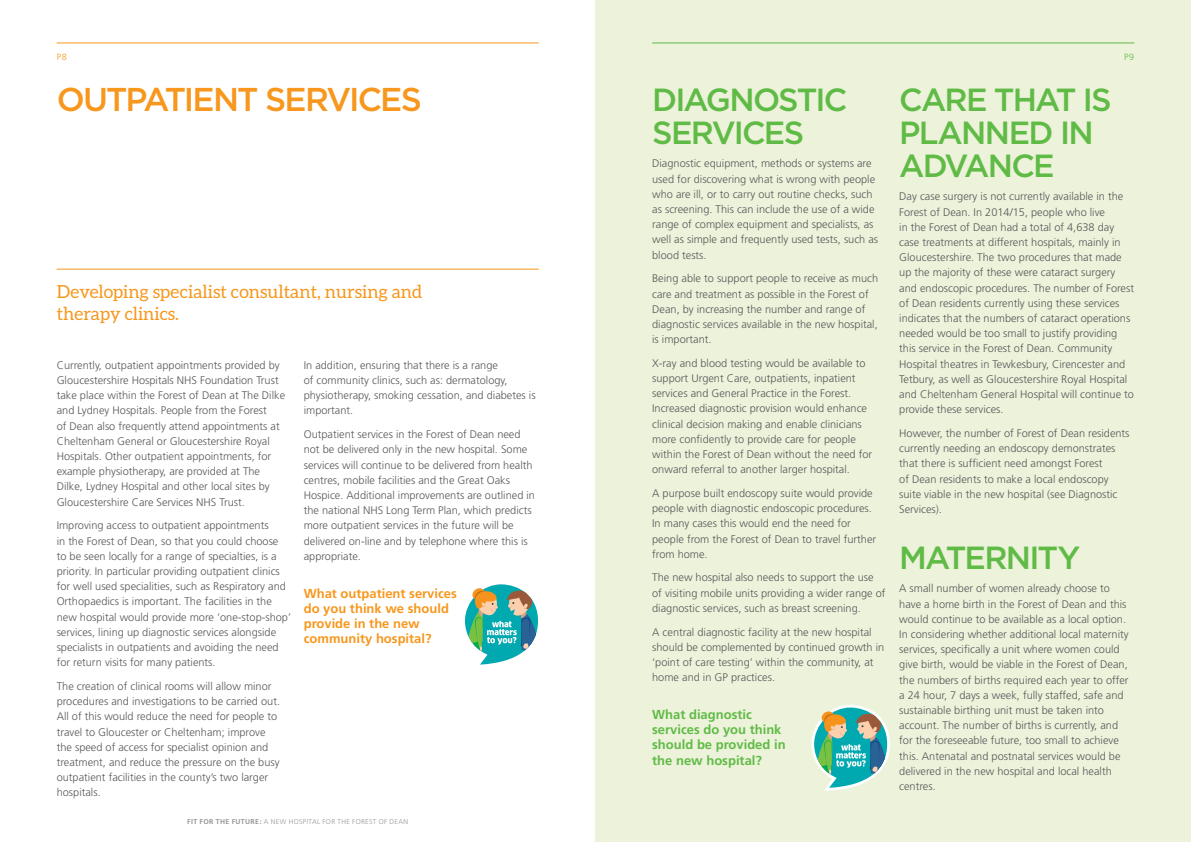
<style>
.page{position:relative;width:1191px;height:842px;background:#fff}
.page>*{position:absolute;margin:0;border:0;box-sizing:border-box;transform-origin:0 0}
.t1{font:500 33px "Gotham";letter-spacing:-.06em;color:#f7971d}
.t2{font:500 32px/33px "Gotham";letter-spacing:-.055em;color:#60bb46}
.t3{font:18px/21.6px "Aleo";color:#f7971d}
.t4{font:700 13px/15.2px "Frutiger";color:#f7971d}
.t5{font:700 13px/15.2px "Frutiger";color:#60bb46}
.t6{font:300 11px/15.2px "Frutiger";color:#57585a}
.t7{font:300 9px "Frutiger";color:#f7971d}
.t8{font:300 9px "Frutiger";color:#60bb46}
.t9{font:300 7px "Frutiger";letter-spacing:.05em;color:#939598}
.s1{font-weight:700}
</style>
<div class="page">
<div style="left:595px;top:0;width:596px;height:842px;background:#edf2db"></div>
<hr style="left:652px;top:43px;width:482px;height:1px;background:#60bb46">
<hr style="left:57px;top:43px;width:482px;height:1px;background:#f7971d">
<hr style="left:57px;top:269px;width:482px;height:1px;background:#f7971d">
<svg style="left:465px;top:584px;width:73px;height:81px"></svg>
<svg style="left:811px;top:705px;width:78px;height:85px"></svg>
<p class="t7" style="left:57px;top:52px;width:12px">P8</p>
<p class="t8" style="left:1124px;top:52px;width:12px">P9</p>
<h1 class="t1" style="left:57px;top:78px;width:366px">OUTPATIENT SERVICES</h1>
<h2 class="t2" style="left:652px;top:82px;width:197px">DIAGNOSTIC<br>SERVICES</h2>
<p class="t6" style="left:652px;top:156px;width:227px">Diagnostic equipment, methods or systems are used for discovering what is wrong with people who are ill, or to carry out routine checks, such as screening. This can include the use of a wide range of complex equipment and specialists, as well as simple and frequently used tests, such as blood tests.</p>
<p class="t6" style="left:652px;top:271px;width:227px">Being able to support people to receive as much care and treatment as possible in the Forest of Dean, by increasing the number and range of diagnostic services available in the new hospital, is important.</p>
<p class="t6" style="left:652px;top:355px;width:221px">X-ray and blood testing would be available to support Urgent Care, outpatients, inpatient services and General Practice in the Forest.<br>Increased diagnostic provision would enhance clinical decision making and enable clinicians more confidently to provide care for people within the Forest of Dean without the need for onward referral to another larger hospital.</p>
<p class="t6" style="left:652px;top:485px;width:225px">A purpose built endoscopy suite would provide people with diagnostic endoscopic procedures.<br>In many cases this would end the need for people from the Forest of Dean to travel further from home.</p>
<p class="t6" style="left:652px;top:570px;width:235px">The new hospital also needs to support the use of visiting mobile units providing a wider range of diagnostic services, such as breast screening.</p>
<p class="t6" style="left:652px;top:624px;width:234px">A central diagnostic facility at the new hospital should be complemented by continued growth in ‘point of care testing’ within the community, at home and in GP practices.</p>
<p class="t5" style="left:652px;top:707px;width:135px">What diagnostic services do you think should be provided in the new hospital?</p>
<h2 class="t2" style="left:899px;top:82px;width:214px">CARE THAT IS<br>PLANNED IN<br>ADVANCE</h2>
<p class="t6" style="left:899px;top:189px;width:236px">Day case surgery is not currently available in the Forest of Dean. In 2014/15, people who live<br>in the Forest of Dean had a total of 4,638 day case treatments at different hospitals, mainly in Gloucestershire. The two procedures that made up the majority of these were cataract surgery and endoscopic procedures. The number of Forest of Dean residents currently using these services indicates that the numbers of cataract operations needed would be too small to justify providing this service in the Forest of Dean. Community Hospital theatres in Tewkesbury, Cirencester and Tetbury, as well as Gloucestershire Royal Hospital and Cheltenham General Hospital will continue to provide these services.</p>
<p class="t6" style="left:899px;top:425px;width:232px">However, the number of Forest of Dean residents currently needing an endoscopy demonstrates that there is sufficient need amongst Forest<br>of Dean residents to make a local endoscopy suite viable in the new hospital (see Diagnostic Services).</p>
<h2 class="t2" style="left:899px;top:540px;width:183px">MATERNITY</h2>
<p class="t6" style="left:899px;top:581px;width:231px">A small number of women already choose to have a home birth in the Forest of Dean and this would continue to be available as a local option.<br>In considering whether additional local maternity services, specifically a unit where women could give birth, would be viable in the Forest of Dean, the numbers of births required each year to offer a 24 hour, 7 days a week, fully staffed, safe and sustainable birthing unit must be taken into account. The number of births is currently, and for the foreseeable future, too small to achieve this. Antenatal and postnatal services would be delivered in the new hospital and local health centres.</p>
<h3 class="t3" style="left:57px;top:281px;width:367px">Developing specialist consultant, nursing and therapy clinics.</h3>
<p class="t6" style="left:57px;top:357px;width:230px">Currently, outpatient appointments provided by Gloucestershire Hospitals NHS Foundation Trust take place within the Forest of Dean at The Dilke and Lydney Hospitals. People from the Forest<br>of Dean also frequently attend appointments at Cheltenham General or Gloucestershire Royal Hospitals. Other outpatient appointments, for example physiotherapy, are provided at The Dilke, Lydney Hospital and other local sites by Gloucestershire Care Services NHS Trust.</p>
<p class="t6" style="left:57px;top:518px;width:236px">Improving access to outpatient appointments<br>in the Forest of Dean, so that you could choose<br>to be seen locally for a range of specialties, is a priority. In particular providing outpatient clinics for well used specialities, such as Respiratory and Orthopaedics is important. The facilities in the new hospital would provide more ‘one-stop-shop’ services, lining up diagnostic services alongside specialists in outpatients and avoiding the need for return visits for many patients.</p>
<p class="t6" style="left:57px;top:678px;width:225px">The creation of clinical rooms will allow minor procedures and investigations to be carried out.<br>All of this would reduce the need for people to travel to Gloucester or Cheltenham; improve the speed of access for specialist opinion and treatment, and reduce the pressure on the busy outpatient facilities in the county’s two larger hospitals.</p>
<p class="t6" style="left:304px;top:357px;width:233px">In addition, ensuring that there is a range<br>of community clinics, such as: dermatology, physiotherapy, smoking cessation, and diabetes is important.</p>
<p class="t6" style="left:304px;top:427px;width:233px">Outpatient services in the Forest of Dean need not be delivered only in the new hospital. Some services will continue to be delivered from health centres, mobile facilities and the Great Oaks Hospice. Additional improvements are outlined in the national NHS Long Term Plan, which predicts more outpatient services in the future will be delivered on-line and by telephone where this is appropriate.</p>
<p class="t4" style="left:304px;top:585px;width:155px">What outpatient services do you think we should provide in the new community hospital?</p>
<p class="t9" style="left:187px;top:817px;width:222px"><span class="s1">FIT FOR THE FUTURE:</span> A NEW HOSPITAL FOR THE FOREST OF DEAN</p>
</div>
